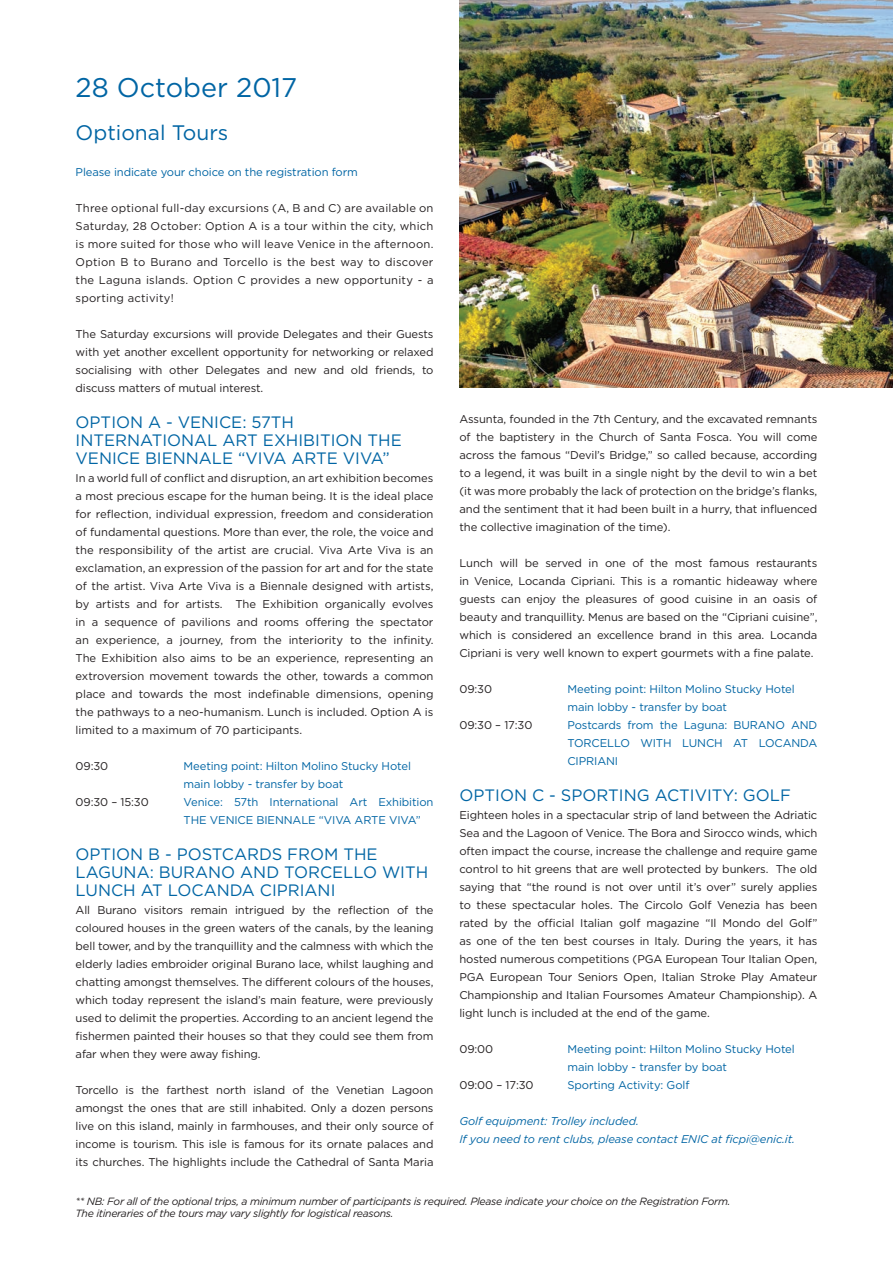
<style>
.page{position:relative;width:893px;height:1263px;background:#fff}
.page>*{position:absolute;margin:0;border:0;box-sizing:border-box;transform-origin:0 0}
.t1{font:27px "Gotham";color:#0065a4}
.t2{font:21px "Gotham";color:#0065a4}
.t3{font:16.5px/18px "Gotham";color:#0065a4}
.t4{font:11.25px/18px "Gotham";letter-spacing:-.01em;color:#231f20;text-align:justify}
.t5{font:11.25px/18px "Gotham";letter-spacing:-.01em;color:#0065a4}
.t6{font:italic 11.25px/18px "Gotham";letter-spacing:-.01em;color:#0065a4}
.t7{font:italic 10.5px/12.6px "Gotham";letter-spacing:-.03em;color:#231f20}
</style>
<div class="page">
<img style="left:459px;top:0;width:434px;height:388px">
<h1 class="t1" style="left:76px;top:70px;width:223px">28 October 2017</h1>
<h2 class="t2" style="left:76px;top:119px;width:154px">Optional Tours</h2>
<p class="t5" style="left:76px;top:163px;width:284px">Please indicate your choice on the registration form</p>
<p class="t4" style="left:76px;top:199px;width:359px">Three optional full-day excursions (A, B and C) are available on Saturday, 28 October: Option A is a tour within the city, which is more suited for those who will leave Venice in the afternoon.<br>Option B to Burano and Torcello is the best way to discover the Laguna islands. Option C provides a new opportunity - a sporting activity!</p>
<p class="t4" style="left:76px;top:325px;width:359px">The Saturday excursions will provide Delegates and their Guests with yet another excellent opportunity for networking or relaxed socialising with other Delegates and new and old friends, to discuss matters of mutual interest.</p>
<h3 class="t3" style="left:76px;top:413px;width:328px">OPTION A - VENICE: 57TH<br>INTERNATIONAL ART EXHIBITION THE<br>VENICE BIENNALE “VIVA ARTE VIVA”</h3>
<p class="t4" style="left:76px;top:469px;width:359px">In a world full of conflict and disruption, an art exhibition becomes a most precious escape for the human being. It is the ideal place for reflection, individual expression, freedom and consideration of fundamental questions. More than ever, the role, the voice and the responsibility of the artist are crucial. Viva Arte Viva is an exclamation, an expression of the passion for art and for the state of the artist. Viva Arte Viva is a Biennale designed with artists, by artists and for artists. The Exhibition organically evolves in a sequence of pavilions and rooms offering the spectator an experience, a journey, from the interiority to the infinity.<br>The Exhibition also aims to be an experience, representing an extroversion movement towards the other, towards a common place and towards the most indefinable dimensions, opening the pathways to a neo-humanism. Lunch is included. Option A is limited to a maximum of 70 participants.</p>
<p class="t4" style="left:76px;top:757px;width:34px">09:30</p>
<p class="t5" style="left:184px;top:757px;width:229px">Meeting point: Hilton Molino Stucky Hotel main lobby - transfer by boat</p>
<p class="t4" style="left:76px;top:793px;width:75px">09:30 – 15:30</p>
<p class="t5" style="left:184px;top:793px;width:251px">Venice: 57th International Art Exhibition<br>THE VENICE BIENNALE “VIVA ARTE VIVA”</p>
<h3 class="t3" style="left:76px;top:845px;width:354px">OPTION B - POSTCARDS FROM THE<br>LAGUNA: BURANO AND TORCELLO WITH<br>LUNCH AT LOCANDA CIPRIANI</h3>
<p class="t4" style="left:76px;top:901px;width:359px">All Burano visitors remain intrigued by the reflection of the coloured houses in the green waters of the canals, by the leaning bell tower, and by the tranquillity and the calmness with which the elderly ladies embroider original Burano lace, whilst laughing and chatting amongst themselves. The different colours of the houses, which today represent the island’s main feature, were previously used to delimit the properties. According to an ancient legend the fishermen painted their houses so that they could see them from afar when they were away fishing.</p>
<p class="t4" style="left:76px;top:1081px;width:359px">Torcello is the farthest north island of the Venetian Lagoon amongst the ones that are still inhabited. Only a dozen persons live on this island, mainly in farmhouses, and their only source of income is tourism. This isle is famous for its ornate palaces and its churches. The highlights include the Cathedral of Santa Maria</p>
<p class="t4" style="left:459px;top:409px;width:359px">Assunta, founded in the 7th Century, and the excavated remnants of the baptistery in the Church of Santa Fosca. You will come across the famous “Devil’s Bridge,” so called because, according to a legend, it was built in a single night by the devil to win a bet (it was more probably the lack of protection on the bridge’s flanks, and the sentiment that it had been built in a hurry, that influenced the collective imagination of the time).</p>
<p class="t4" style="left:459px;top:553px;width:359px">Lunch will be served in one of the most famous restaurants in Venice, Locanda Cipriani. This is a romantic hideaway where guests can enjoy the pleasures of good cuisine in an oasis of beauty and tranquillity. Menus are based on the “Cipriani cuisine”, which is considered an excellence brand in this area. Locanda Cipriani is very well known to expert gourmets with a fine palate.</p>
<p class="t4" style="left:459px;top:679px;width:34px">09:30</p>
<p class="t5" style="left:567px;top:679px;width:229px">Meeting point: Hilton Molino Stucky Hotel main lobby - transfer by boat</p>
<p class="t4" style="left:459px;top:715px;width:75px">09:30 – 17:30</p>
<p class="t5" style="left:567px;top:715px;width:251px;text-align:justify">Postcards from the Laguna: BURANO AND TORCELLO WITH LUNCH AT LOCANDA CIPRIANI</p>
<h3 class="t3" style="left:459px;top:785px;width:333px">OPTION C - SPORTING ACTIVITY: GOLF</h3>
<p class="t4" style="left:459px;top:805px;width:359px">Eighteen holes in a spectacular strip of land between the Adriatic Sea and the Lagoon of Venice. The Bora and Sirocco winds, which often impact the course, increase the challenge and require game control to hit greens that are well protected by bunkers. The old saying that “the round is not over until it’s over” surely applies to these spectacular holes. The Circolo Golf Venezia has been rated by the official Italian golf magazine “Il Mondo del Golf” as one of the ten best courses in Italy. During the years, it has hosted numerous competitions (PGA European Tour Italian Open, PGA European Tour Seniors Open, Italian Stroke Play Amateur Championship and Italian Foursomes Amateur Championship). A light lunch is included at the end of the game.</p>
<p class="t4" style="left:459px;top:1039px;width:35px">09:00</p>
<p class="t5" style="left:567px;top:1039px;width:229px">Meeting point: Hilton Molino Stucky Hotel main lobby - transfer by boat</p>
<p class="t4" style="left:459px;top:1075px;width:76px">09:00 – 17:30</p>
<p class="t5" style="left:567px;top:1075px;width:124px">Sporting Activity: Golf</p>
<p class="t6" style="left:459px;top:1111px;width:337px">Golf equipment: Trolley included.<br>If you need to rent clubs, please contact ENIC at ficpi@enic.it.</p>
<p class="t7" style="left:76px;top:1194px;width:656px">** NB: For all of the optional trips, a minimum number of participants is required. Please indicate your choice on the Registration Form.<br>The itineraries of the tours may vary slightly for logistical reasons.</p>
</div>
